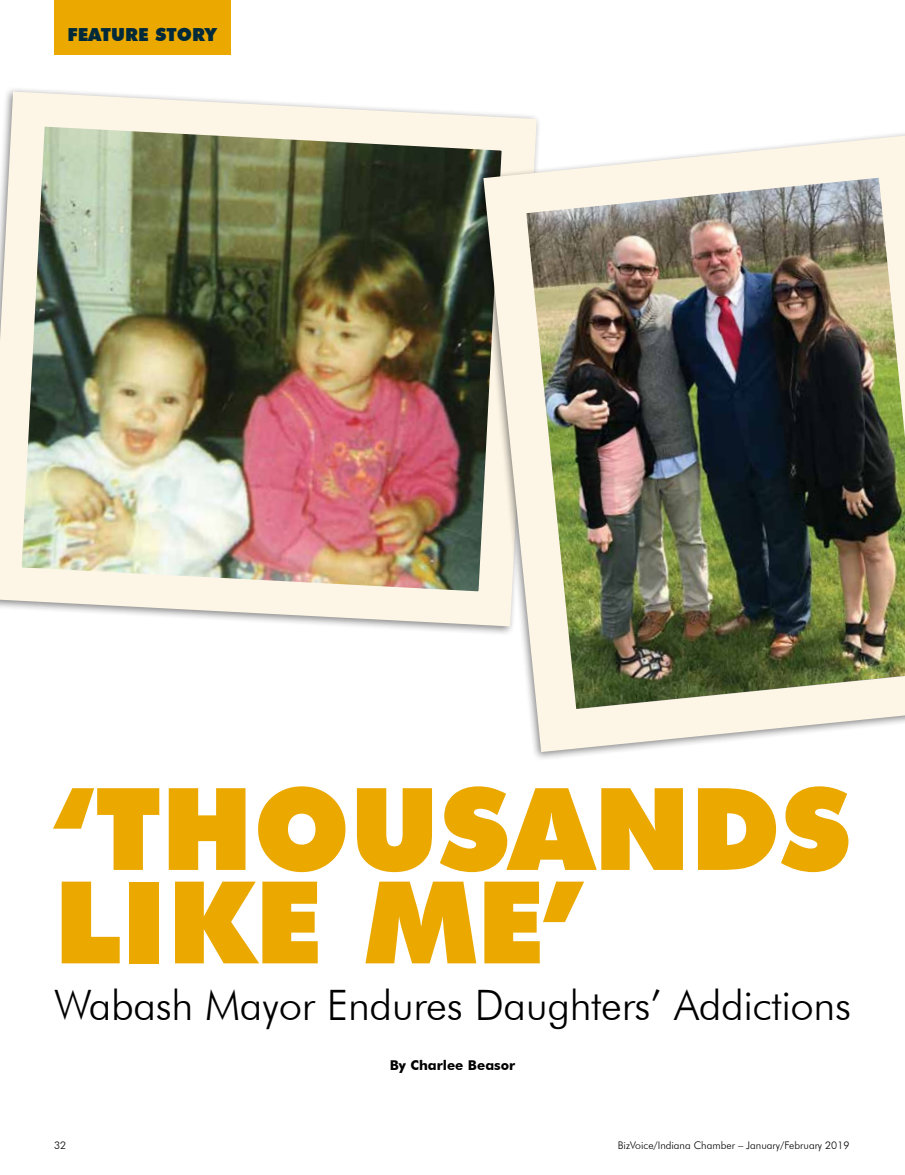
<style>
.page{position:relative;width:905px;height:1175px;background:#fff}
.page>*{position:absolute;margin:0;border:0;box-sizing:border-box;transform-origin:0 0}
.t1{font:900 114.3px/93.4px "Futura BT";color:#eba900}
.t2{font:300 42px "Futura BT";letter-spacing:-.01em;color:#000}
.t3{font:900 18px "Futura BT";color:#002a3a}
.t4{font:700 13.5px "Futura BT";color:#000}
.t5{font:300 10.5px "Futura BT";color:#000}
</style>
<div class="page">
<div style="left:54px;top:0;width:176px;height:54px;background:#eba900"></div>
<div style="left:0;top:87px;width:541px;height:549px;background:#000;opacity:.46"></div>
<img style="left:0;top:92px;width:536px;height:533px">
<img style="left:462px;top:113px;width:442px;height:646px">
<h3 class="t3" style="left:68px;top:23px;width:150px">FEATURE STORY</h3>
<h1 class="t1" style="left:54px;top:781px;width:798px">‘THOUSANDS<br>LIKE ME’</h1>
<h2 class="t2" style="left:54px;top:979px;width:798px">Wabash Mayor Endures Daughters’ Addictions</h2>
<p class="t4" style="left:389px;top:1056px;width:127px">By Charlee Beasor</p>
<p class="t5" style="left:54px;top:1139px;width:14px">32</p>
<p class="t5" style="left:618px;top:1139px;width:233px">BizVoice/Indiana Chamber – January/February 2019</p>
</div>
